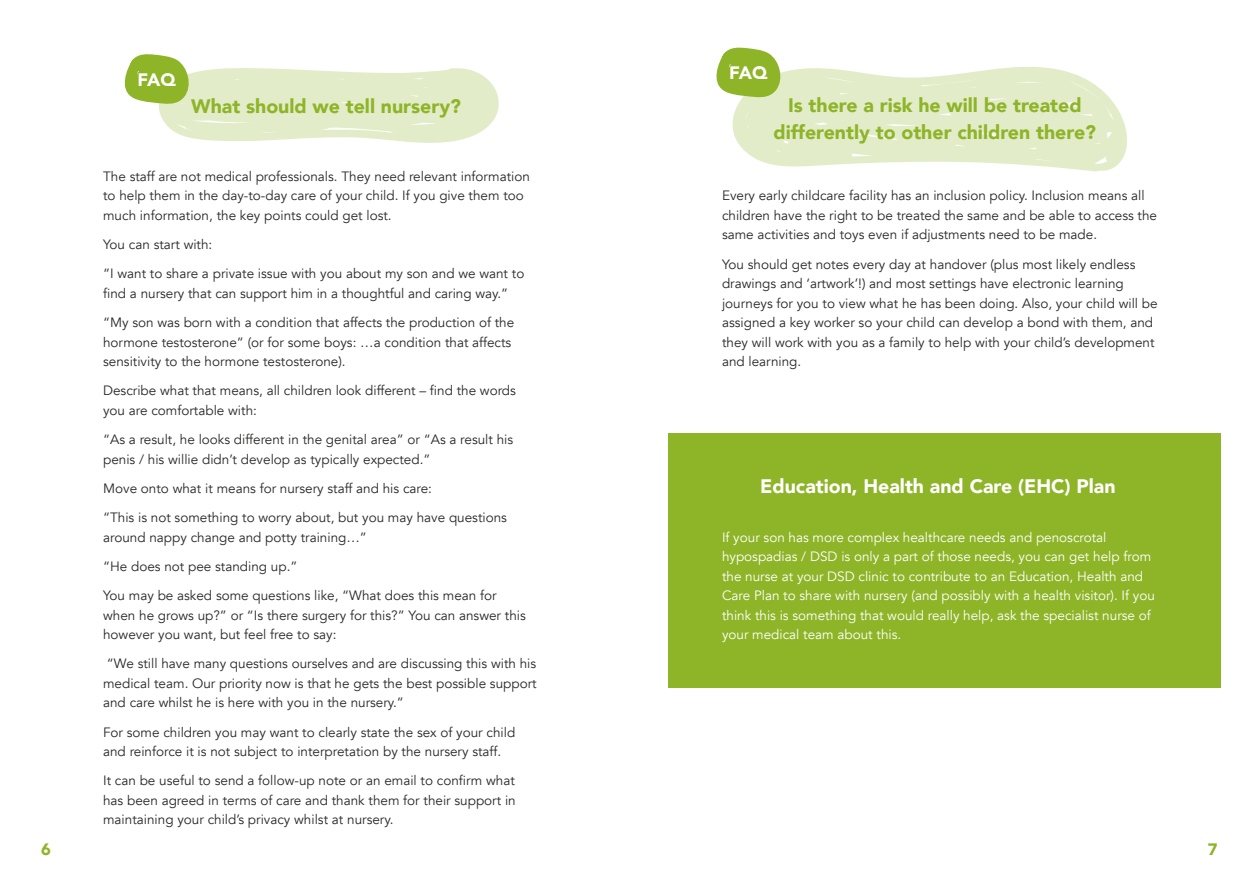
<style>
.page{position:relative;width:1259px;height:893px;background:#fff}
.page>*{position:absolute;margin:0;border:0;box-sizing:border-box;transform-origin:0 0}
.t1{font:900 19.5px/27px "Avenir";color:#8eb428;text-align:center}
.t2{font:900 19.5px "Avenir";color:#fff}
.t3{font:900 18px "Avenir";letter-spacing:-.025em;color:#fff}
.t4{font:900 16.5px "Avenir";color:#8eb428}
.t5{font:13.5px/19.5px "Avenir";color:#282827}
.t6{font:13.5px/19.5px "Avenir";color:#fff}
</style>
<div class="page">
<svg style="left:124px;top:54px;width:375px;height:89px"></svg>
<svg style="left:716px;top:47px;width:411px;height:125px"></svg>
<div style="left:668px;top:433px;width:552px;height:254px;background:#8eb428"></div>
<h2 class="t3" style="left:137px;top:64px;width:40px">FAQ</h2>
<h1 class="t1" style="left:191px;top:92px;width:271px">What should we tell nursery?</h1>
<p class="t5" style="left:103px;top:167px;width:428px">The staff are not medical professionals. They need relevant information to help them in the day-to-day care of your child. If you give them too much information, the key points could get lost.</p>
<p class="t5" style="left:103px;top:230px;width:423px;line-height:29.2px">You can start with:<br>“I want to share a private issue with you about my son and we want to</p>
<p class="t5" style="left:103px;top:279px;width:412px;line-height:29.2px">find a nursery that can support him in a thoughtful and caring way.” “My son was born with a condition that affects the production of the</p>
<p class="t5" style="left:103px;top:332px;width:409px">hormone testosterone” (or for some boys: …a condition that affects sensitivity to the hormone testosterone).</p>
<p class="t5" style="left:103px;top:381px;width:414px">Describe what that means, all children look different – find the words you are comfortable with:</p>
<p class="t5" style="left:103px;top:430px;width:412px">“As a result, he looks different in the genital area” or “As a result his penis / his willie didn’t develop as typically expected.”</p>
<p class="t5" style="left:103px;top:474px;width:405px;line-height:29.2px">Move onto what it means for nursery staff and his care:<br>“This is not something to worry about, but you may have questions</p>
<p class="t5" style="left:103px;top:522px;width:395px;line-height:29.2px">around nappy change and potty training…”<br>“He does not pee standing up.”<br>You may be asked some questions like, “What does this mean for</p>
<p class="t5" style="left:103px;top:605px;width:424px">when he grows up?” or “Is there surgery for this?” You can answer this however you want, but feel free to say:</p>
<p class="t5" style="left:103px;top:654px;width:435px;text-align:justify">“We still have many questions ourselves and are discussing this with his medical team. Our priority now is that he gets the best possible support and care whilst he is here with you in the nursery.”</p>
<p class="t5" style="left:103px;top:722px;width:414px">For some children you may want to clearly state the sex of your child and reinforce it is not subject to interpretation by the nursery staff.</p>
<p class="t5" style="left:103px;top:771px;width:414px;text-align:justify">It can be useful to send a follow-up note or an email to confirm what has been agreed in terms of care and thank them for their support in maintaining your child’s privacy whilst at nursery.</p>
<h2 class="t3" style="left:729px;top:57px;width:40px">FAQ</h2>
<h1 class="t1" style="left:773px;top:91px;width:324px">Is there a risk he will be treated differently to other children there?</h1>
<p class="t5" style="left:722px;top:186px;width:437px">Every early childcare facility has an inclusion policy. Inclusion means all children have the right to be treated the same and be able to access the same activities and toys even if adjustments need to be made.</p>
<p class="t5" style="left:722px;top:254px;width:437px">You should get notes every day at handover (plus most likely endless drawings and ‘artwork’!) and most settings have electronic learning journeys for you to view what he has been doing. Also, your child will be assigned a key worker so your child can develop a bond with them, and they will work with you as a family to help with your child’s development and learning.</p>
<h1 class="t2" style="left:760px;top:469px;width:357px">Education, Health and Care (EHC) Plan</h1>
<p class="t6" style="left:722px;top:527px;width:434px">If your son has more complex healthcare needs and penoscrotal hypospadias / DSD is only a part of those needs, you can get help from the nurse at your DSD clinic to contribute to an Education, Health and Care Plan to share with nursery (and possibly with a health visitor). If you think this is something that would really help, ask the specialist nurse of your medical team about this.</p>
<p class="t4" style="left:41px;top:836px;width:11px">6</p>
<p class="t4" style="left:1208px;top:836px;width:11px">7</p>
</div>
